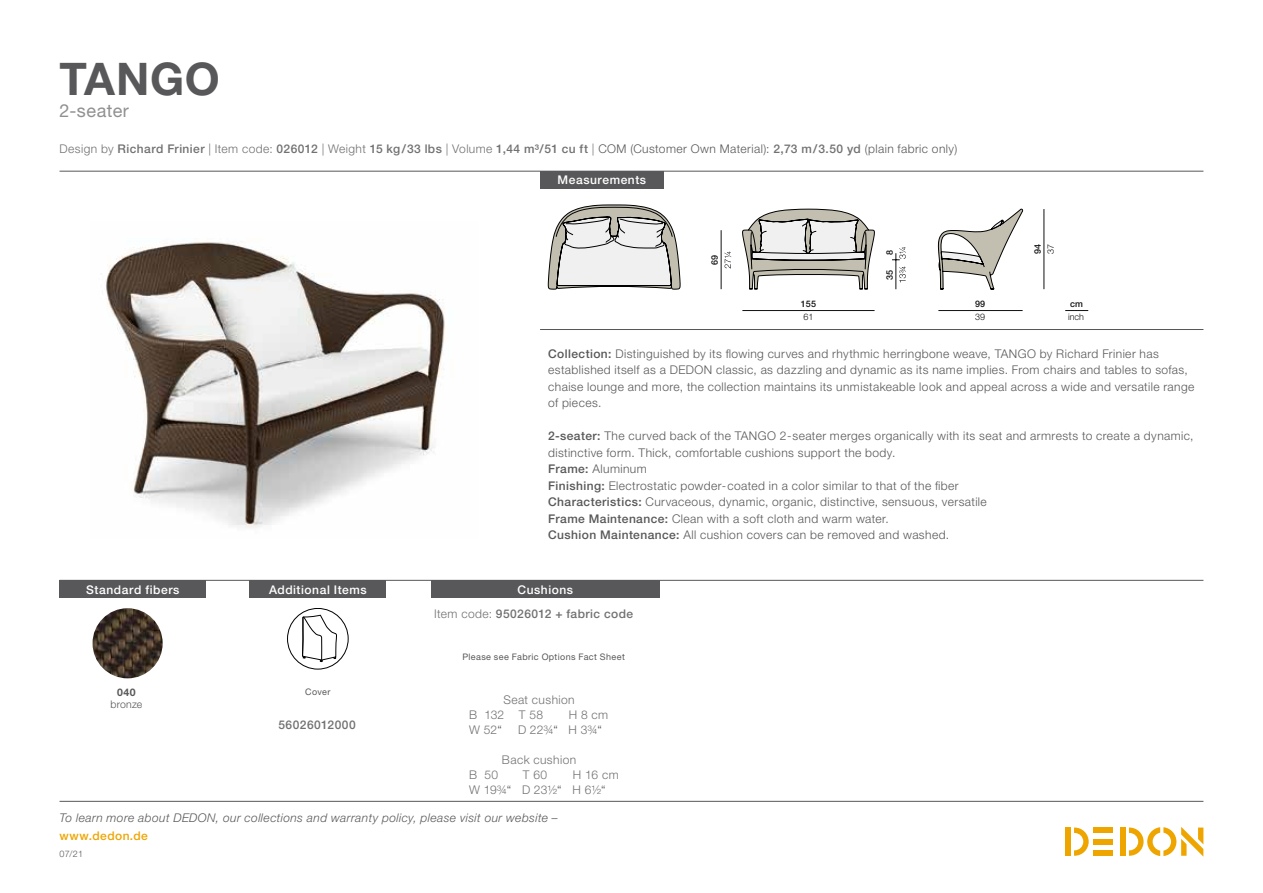
<style>
.page{position:relative;width:1263px;height:893px;background:#fff}
.page>*{position:absolute;margin:0;border:0;box-sizing:border-box;transform-origin:0 0}
.t1{font:700 45px "Helvetica Neue LT";letter-spacing:.015em;color:#58585a}
.t2{font:18px "Helvetica Neue LT";letter-spacing:.03em;color:#928f8f}
.t3{font:300 12px/16.5px "Helvetica Neue LT";letter-spacing:.035em;color:#58585a}
.t4{font:500 12px "Helvetica Neue LT";letter-spacing:.035em;color:#727171}
.t5{font:italic 300 12px "Helvetica Neue LT";letter-spacing:.035em;color:#58585a}
.t6{font:300 12px/15px "Helvetica Neue LT";letter-spacing:.035em;color:#727171}
.t7{font:500 12px "Helvetica Neue LT";letter-spacing:.045em;color:#fff}
.t8{font:300 12px/15px "Helvetica Neue LT";letter-spacing:.015em;color:#727171}
.t9{font:500 12px "Helvetica Neue LT";letter-spacing:.035em;color:#eea500}
.t10{font:300 10.5px "Helvetica Neue LT";letter-spacing:.02em;color:#58585a}
.t11{font:700 10.5px "Helvetica Neue LT";color:#58585a}
.t12{font:9px "Helvetica Neue LT";letter-spacing:.045em;color:#58585a}
.t13{font:500 9px "Helvetica Neue LT";color:#121212}
.t14{font:300 9px "Helvetica Neue LT";color:#121212}
.t15{font:300 9px "Helvetica Neue LT";color:#58585a}
.s1{font-weight:300}
.s2{font-weight:300;color:#58585a}
.s3{font-weight:500}
.s4{color:#58585a}
</style>
<div class="page">
<div style="left:1120px;top:827px;width:5px;height:29px;background:#eea500"></div>
<div style="left:1094px;top:827px;width:19px;height:6px;background:#eea500"></div>
<div style="left:1094px;top:850px;width:19px;height:6px;background:#eea500"></div>
<div style="left:1094px;top:839px;width:19px;height:5px;background:#eea500"></div>
<svg style="left:1074px;top:827px;width:15px;height:29px"></svg>
<div style="left:1065px;top:827px;width:6px;height:29px;background:#eea500"></div>
<svg style="left:1129px;top:827px;width:74px;height:29px"></svg>
<hr style="left:60px;top:801px;width:1143px;height:1px;background:#565757">
<img style="left:105px;top:242px;width:340px;height:286px">
<hr style="left:60px;top:580px;width:1143px;height:1px;background:#565757">
<hr style="left:60px;top:171px;width:1143px;height:1px;background:#565757">
<hr style="left:540px;top:329px;width:663px;height:1px;background:#565757">
<div style="left:540px;top:171px;width:124px;height:17px;background:#58585a"></div>
<div style="left:250px;top:580px;width:136px;height:18px;background:#58585a"></div>
<div style="left:431px;top:580px;width:228px;height:18px;background:#58585a"></div>
<div style="left:287px;top:608px;width:61px;height:61px;border:1px solid #000;border-radius:50%"></div>
<svg style="left:302px;top:615px;width:35px;height:47px"></svg>
<svg style="left:1065px;top:310px;width:23px;height:1px"></svg>
<hr style="left:938px;top:310px;width:85px;height:1px;background:#121212">
<hr style="left:1044px;top:209px;width:1px;height:80px;background:#121212">
<svg style="left:892px;top:247px;width:14px;height:42px"></svg>
<svg style="left:724px;top:252px;width:7px;height:16px"></svg>
<hr style="left:721px;top:230px;width:1px;height:59px;background:#121212">
<hr style="left:742px;top:310px;width:132px;height:1px;background:#121212">
<svg style="left:938px;top:208px;width:85px;height:82px"></svg>
<svg style="left:742px;top:209px;width:133px;height:81px"></svg>
<svg style="left:548px;top:205px;width:132px;height:85px"></svg>
<div style="left:60px;top:580px;width:146px;height:18px;background:#58585a"></div>
<img style="left:93px;top:608px;width:70px;height:70px;border-radius:35px">
<h1 class="t1" style="left:60px;top:51px;width:162px">TANGO</h1>
<h2 class="t2" style="left:60px;top:100px;width:71px">2-seater</h2>
<p class="t4" style="left:60px;top:142px;width:899px"><span class="s1">Design by</span> Richard Frinier <span class="s1">| Item code:</span> 026012 <span class="s1">| Weight</span> 15 kg/33 lbs <span class="s1">| Volume</span> 1,44 m³/51 cu ft <span class="s1">|</span> <span class="s2">COM (Customer Own Material):</span> 2,73 m/3.50 yd <span class="s2">(plain fabric only)</span></p>
<p class="t7" style="left:558px;top:173px;width:90px">Measurements</p>
<p class="t13" style="left:709px;top:265px;width:12px;rotate:-90deg">69</p>
<p class="t13" style="left:801px;top:299px;width:17px">155</p>
<p class="t14" style="left:803px;top:312px;width:12px">61</p>
<p class="t13" style="left:884px;top:255px;width:7px;rotate:-90deg">8</p>
<p class="t13" style="left:884px;top:280px;width:12px;rotate:-90deg">35</p>
<p class="t13" style="left:975px;top:299px;width:12px">99</p>
<p class="t14" style="left:975px;top:312px;width:12px">39</p>
<p class="t13" style="left:1032px;top:254px;width:12px;rotate:-90deg">94</p>
<p class="t14" style="left:1045px;top:254px;width:12px;rotate:-90deg">37</p>
<p class="t13" style="left:1070px;top:299px;width:14px">cm</p>
<p class="t14" style="left:1068px;top:312px;width:18px">inch</p>
<p class="t7" style="left:86px;top:582px;width:95px">Standard fibers</p>
<p class="t11" style="left:117px;top:686px;width:20px">040</p>
<p class="t10" style="left:111px;top:698px;width:33px">bronze</p>
<p class="t3" style="left:548px;top:345px;width:648px"><span class="s3">Collection:</span> Distinguished by its flowing curves and rhythmic herringbone weave, TANGO by Richard Frinier has established itself as a DEDON classic, as dazzling and dynamic as its name implies. From chairs and tables to sofas, chaise lounge and more, the collection maintains its unmistakeable look and appeal across a wide and versatile range of pieces.</p>
<p class="t3" style="left:548px;top:427px;width:647px"><span class="s3">2-seater:</span> The curved back of the TANGO 2-seater merges organically with its seat and armrests to create a dynamic, distinctive form. Thick, comfortable cushions support the body.<br><span class="s3">Frame:</span> Aluminum<br><span class="s3">Finishing:</span> Electrostatic powder-coated in a color similar to that of the fiber<br><span class="s3">Characteristics:</span> Curvaceous, dynamic, organic, distinctive, sensuous, versatile<br><span class="s3">Frame Maintenance:</span> Clean with a soft cloth and warm water.<br><span class="s3">Cushion Maintenance:</span> All cushion covers can be removed and washed.</p>
<p class="t7" style="left:269px;top:582px;width:99px">Additional Items</p>
<p class="t7" style="left:517px;top:582px;width:57px">Cushions</p>
<p class="t4" style="left:434px;top:606px;width:200px"><span class="s1">Item code:</span> 95026012 + fabric code</p>
<p class="t12" style="left:305px;top:686px;width:27px">Cover</p>
<p class="t4" style="left:278px;top:717px;width:79px">56026012000</p>
<p class="t12" style="left:462px;top:651px;width:164px">Please see Fabric Options Fact Sheet</p>
<p class="t6" style="left:469px;top:692px;width:107px;text-indent:34px">Seat cushion<br>B 132 T 58</p>
<p class="t6" style="left:569px;top:707px;width:41px">H 8 cm</p>
<p class="t6" style="left:469px;top:722px;width:34px">W 52<span class="s4">“</span></p>
<p class="t6" style="left:518px;top:722px;width:85px">D 22¾<span class="s4">“</span> H 3¾<span class="s4">“</span></p>
<p class="t6" style="left:502px;top:752px;width:76px">Back cushion</p>
<p class="t6" style="left:469px;top:767px;width:31px">B 50</p>
<p class="t6" style="left:523px;top:767px;width:26px">T 60</p>
<p class="t8" style="left:469px;top:767px;width:151px;text-indent:104px">H 16 cm<br>W 19¾<span class="s4">“</span> D 23½<span class="s4">“</span> H 6½<span class="s4">“</span></p>
<p class="t5" style="left:60px;top:811px;width:500px">To learn more about DEDON, our collections and warranty policy, please visit our website –</p>
<p class="t9" style="left:60px;top:829px;width:90px">www.dedon.de</p>
<p class="t15" style="left:60px;top:848px;width:25px">07/21</p>
</div>
